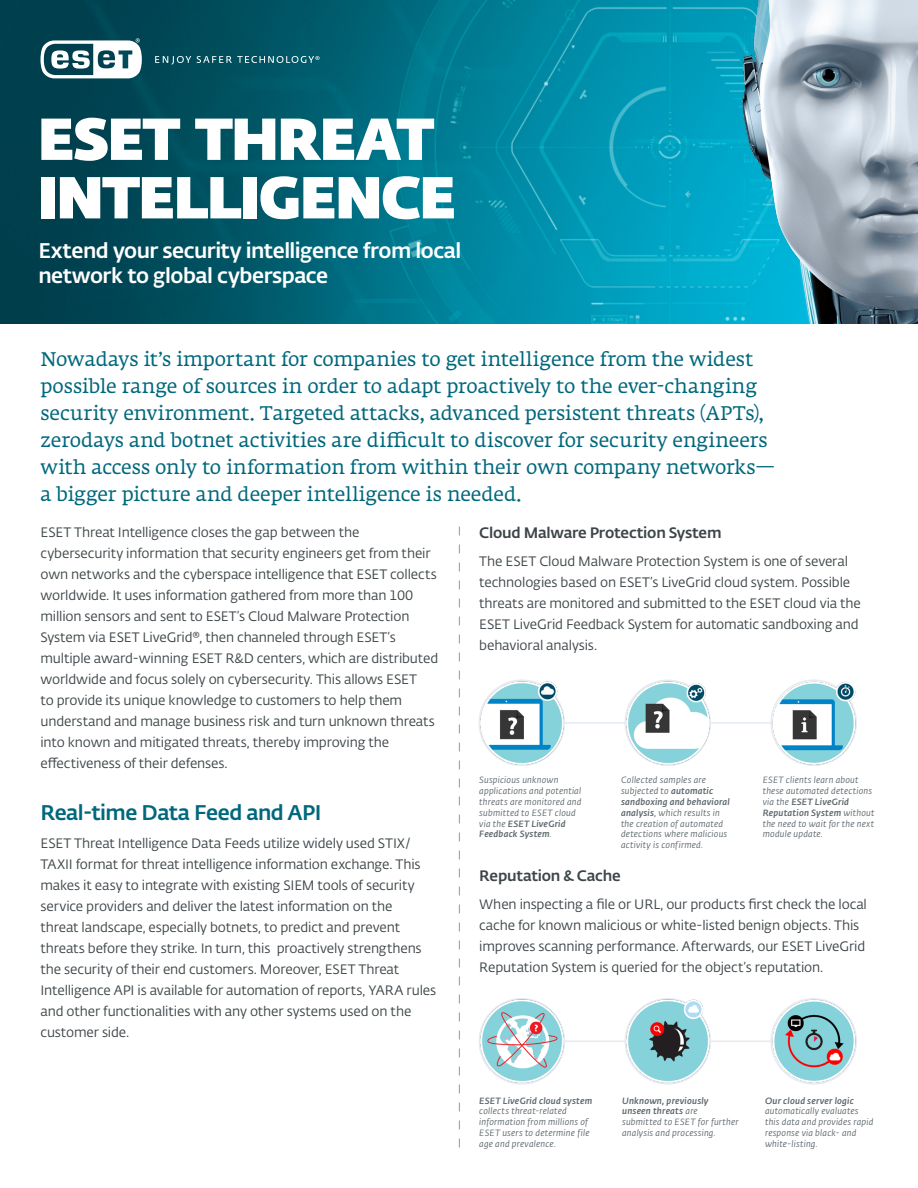
<style>
.page{position:relative;width:918px;height:1188px;background:#fff}
.page>*{position:absolute;margin:0;border:0;box-sizing:border-box;transform-origin:0 0}
.t1{font:800 58.5px/58.5px "Fedra Sans Dis Std";letter-spacing:-.005em;color:#fff}
.t2{font:21px/25.2px "Fedra Sans Alt Pro Med LF";letter-spacing:-.025em;color:#fff}
.t3{font:21px "Fedra Sans Alt Pro Med LF";letter-spacing:-.025em;color:#00687c}
.t4{font:19.5px/27px "Fedra Serif A Std";letter-spacing:-.005em;color:#00687c}
.t5{font:15px "Fedra Sans Alt Pro Med LF";letter-spacing:-.015em;color:#3d4548}
.t6{font:13.5px/21px "Fedra Sans Alt Pro Book LF";letter-spacing:-.01em;color:#3d4548}
.t7{font:9px/10.8px "Fedra Sans Alt Pro Book Italic LF";letter-spacing:.02em;color:#5f696e}
.t8{font:9px/10.8px "Fedra Sans Alt Pro Med Italic LF";letter-spacing:.02em;color:#5f696e}
.s1{font-family:"Fedra Sans Alt Pro Book Italic LF"}
.s2{font-family:"Fedra Sans Alt Pro Med Italic LF"}
</style>
<div class="page">
<img style="left:0;top:0;width:668px;height:324px">
<img style="left:668px;top:0;width:250px;height:324px">
<svg style="left:41px;top:38px;width:101px;height:40px"></svg>
<svg style="left:155px;top:56px;width:36px;height:9px"></svg>
<svg style="left:197px;top:56px;width:123px;height:7px"></svg>
<svg style="left:459px;top:526px;width:1px;height:622px"></svg>
<hr style="left:527px;top:722px;width:270px;height:1px;background:#e5ebf1">
<img style="left:479px;top:680px;width:85px;height:85px">
<img style="left:625px;top:680px;width:85px;height:85px">
<img style="left:771px;top:680px;width:85px;height:85px">
<hr style="left:528px;top:1041px;width:269px;height:1px;background:#e5ebf1">
<img style="left:479px;top:999px;width:85px;height:85px">
<img style="left:625px;top:999px;width:85px;height:85px">
<img style="left:771px;top:999px;width:85px;height:85px">
<h1 class="t1" style="left:39px;top:106px;width:418px">ESET THREAT<br>INTELLIGENCE</h1>
<h2 class="t2" style="left:38px;top:237px;width:424px">Extend your security intelligence from local network to global cyberspace</h2>
<p class="t4" style="left:40px;top:347px;width:737px">Nowadays it’s important for companies to get intelligence from the widest possible range of sources in order to adapt proactively to the ever-changing security environment. Targeted attacks, advanced persistent threats (APTs), zerodays and botnet activities are difficult to discover for security engineers with access only to information from within their own company networks— a bigger picture and deeper intelligence is needed.</p>
<p class="t6" style="left:40px;top:521px;width:399px">ESET Threat Intelligence closes the gap between the cybersecurity information that security engineers get from their own networks and the cyberspace intelligence that ESET collects worldwide. It uses information gathered from more than 100 million sensors and sent to ESET’s Cloud Malware Protection System via ESET LiveGrid®, then channeled through ESET’s multiple award-winning ESET R&amp;D centers, which are distributed worldwide and focus solely on cybersecurity. This allows ESET<br>to provide its unique knowledge to customers to help them understand and manage business risk and turn unknown threats into known and mitigated threats, thereby improving the effectiveness of their defenses.</p>
<h2 class="t3" style="left:40px;top:797px;width:282px">Real-time Data Feed and API</h2>
<p class="t6" style="left:40px;top:832px;width:397px">ESET Threat Intelligence Data Feeds utilize widely used STIX/ TAXII format for threat intelligence information exchange. This makes it easy to integrate with existing SIEM tools of security service providers and deliver the latest information on the<br>threat landscape, especially botnets, to predict and prevent threats before they strike. In turn, this proactively strengthens the security of their end customers. Moreover, ESET Threat Intelligence API is available for automation of reports, YARA rules and other functionalities with any other systems used on the customer side.</p>
<p class="t5" style="left:479px;top:522px;width:244px">Cloud Malware Protection System</p>
<p class="t6" style="left:479px;top:550px;width:383px">The ESET Cloud Malware Protection System is one of several technologies based on ESET’s LiveGrid cloud system. Possible threats are monitored and submitted to the ESET cloud via the ESET LiveGrid Feedback System for automatic sandboxing and behavioral analysis.</p>
<p class="t7" style="left:479px;top:774px;width:104px">Suspicious unknown applications and potential threats are monitored and submitted to ESET cloud</p>
<p class="t8" style="left:479px;top:817px;width:88px"><span class="s1">via the</span> ESET LiveGrid<br>Feedback System<span class="s1">.</span></p>
<p class="t7" style="left:763px;top:774px;width:111px">ESET clients learn about these automated detections</p>
<p class="t8" style="left:763px;top:796px;width:113px"><span class="s1">via the</span> ESET LiveGrid<br>Reputation System <span class="s1">without</span></p>
<p class="t7" style="left:763px;top:818px;width:113px">the need to wait for the next module update.</p>
<p class="t7" style="left:621px;top:774px;width:94px">Collected samples are subjected to <span class="s2">automatic</span></p>
<p class="t8" style="left:621px;top:796px;width:110px">sandboxing and behavioral</p>
<p class="t7" style="left:621px;top:807px;width:108px"><span class="s2">analysis</span>, which results in the creation of automated detections where malicious activity is confirmed.</p>
<p class="t5" style="left:479px;top:865px;width:143px">Reputation &amp; Cache</p>
<p class="t6" style="left:479px;top:893px;width:389px">When inspecting a file or URL, our products first check the local cache for known malicious or white-listed benign objects. This improves scanning performance. Afterwards, our ESET LiveGrid Reputation System is queried for the object’s reputation.</p>
<p class="t8" style="left:479px;top:1095px;width:114px">ESET LiveGrid cloud system</p>
<p class="t7" style="left:479px;top:1106px;width:112px">collects threat-related information from millions of<br>ESET users to determine file age and prevalence.</p>
<p class="t8" style="left:622px;top:1095px;width:88px">Unknown, previously unseen threats <span class="s1">are</span></p>
<p class="t7" style="left:622px;top:1116px;width:118px">submitted to ESET for further analysis and processing.</p>
<p class="t8" style="left:765px;top:1095px;width:90px">Our cloud server logic</p>
<p class="t7" style="left:765px;top:1106px;width:110px">automatically evaluates this data and provides rapid response via black- and white-listing.</p>
</div>
